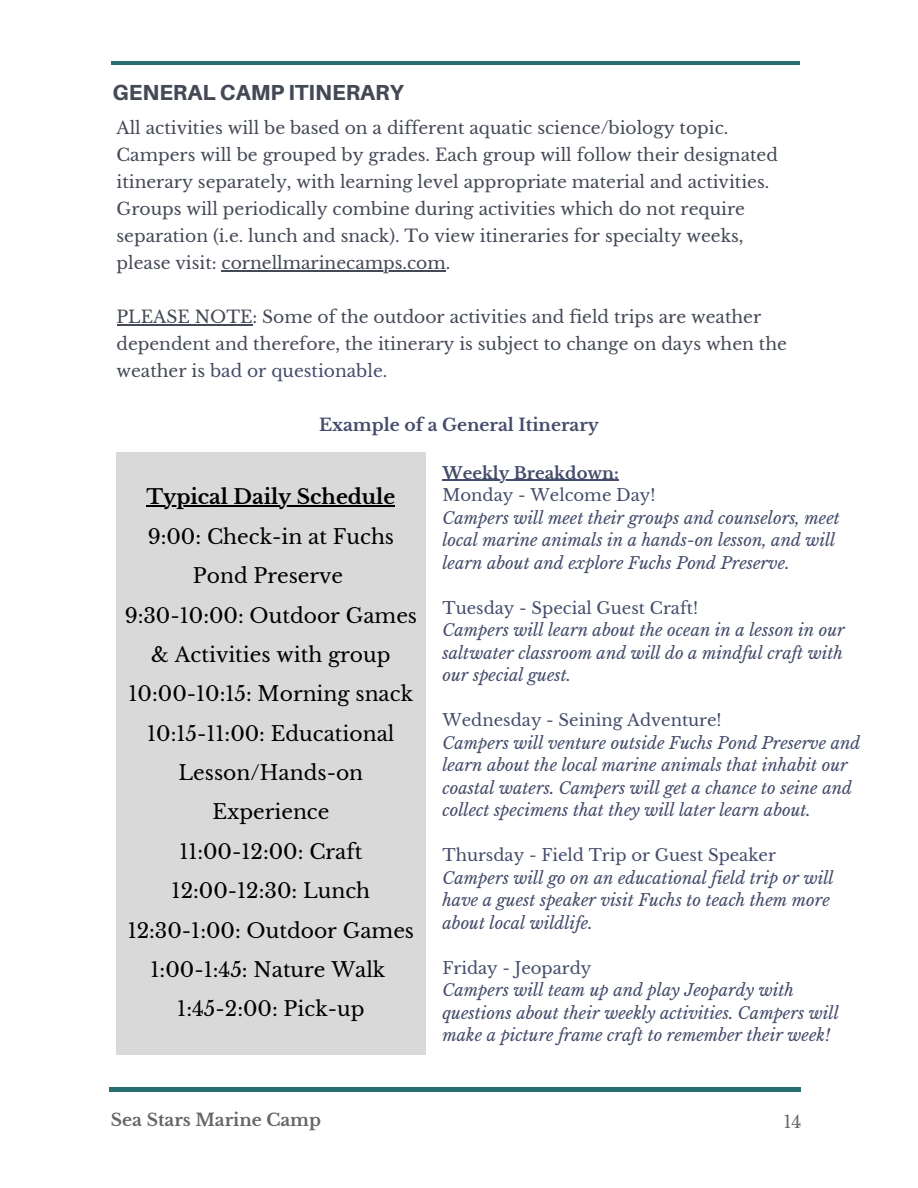
<style>
.page{position:relative;width:918px;height:1188px;background:#fff}
.page>*{position:absolute;margin:0;border:0;box-sizing:border-box;transform-origin:0 0}
.t1{font:800 21.75px "Aileron";color:#444956}
.t2{font:20.25px/39.3px "Libre Baskerville";color:#000;text-align:center}
.t3{font:700 20.25px "Libre Baskerville";color:#000}
.t4{font:17.1px/27px "Libre Baskerville";color:#444956}
.t5{font:700 17.1px "Libre Baskerville";color:#444c6b}
.t6{font:700 17.1px "Libre Baskerville";color:#666}
.t7{font:17.1px "Libre Baskerville";color:#666}
.t8{font:italic 16.5px/22.5px "Libre Baskerville";color:#444c6b}
.t9{font:16.5px "Libre Baskerville";color:#444c6b}
.t10{font:700 16.5px "Libre Baskerville";color:#444c6b}
.s1{color:#444c6b}
</style>
<div class="page">
<hr style="left:111px;top:61px;width:688px;height:4px;background:#286f72">
<hr style="left:109px;top:1088px;width:692px;height:3px;background:#286f72">
<div style="left:117px;top:453px;width:308px;height:602px;background:#d9d9d9"></div>
<hr style="left:146px;top:506px;width:249px;height:1px;background:#000">
<hr style="left:222px;top:271px;width:224px;height:1px;background:#444956">
<hr style="left:117px;top:325px;width:135px;height:1px;background:#444956">
<hr style="left:442px;top:480px;width:177px;height:1px;background:#444c6b">
<h1 class="t1" style="left:113px;top:78px;width:293px">GENERAL CAMP ITINERARY</h1>
<p class="t4" style="left:117px;top:115px;width:663px">All activities will be based on a different aquatic science/biology topic.<br>Campers will be grouped by grades. Each group will follow their designated itinerary separately, with learning level appropriate material and activities.<br>Groups will periodically combine during activities which do not require separation (i.e. lunch and snack). To view itineraries for specialty weeks, please visit: cornellmarinecamps.com.</p>
<p class="t4" style="left:117px;top:304px;width:672px">PLEASE NOTE: Some of the outdoor activities and field trips are weather dependent and therefore, the itinerary is subject to change on days when the weather is <span class="s1">bad or questionable.</span></p>
<p class="t5" style="left:319px;top:415px;width:281px">Example of a General Itinerary</p>
<p class="t3" style="left:146px;top:485px;width:250px">Typical Daily Schedule</p>
<p class="t2" style="left:125px;top:517px;width:294px">9:00: Check-in at Fuchs<br>Pond Preserve<br>9:30-10:00: Outdoor Games &amp; Activities with group<br>10:00-10:15: Morning snack<br>10:15-11:00: Educational<br>Lesson/Hands-on<br>Experience<br>11:00-12:00: Craft<br>12:00-12:30: Lunch<br>12:30-1:00: Outdoor Games<br>1:00-1:45: Nature Walk<br>1:45-2:00: Pick-up</p>
<p class="t10" style="left:442px;top:463px;width:178px">Weekly Breakdown:</p>
<p class="t9" style="left:442px;top:485px;width:215px">Monday - Welcome Day!</p>
<p class="t8" style="left:442px;top:507px;width:399px">Campers will meet their groups and counselors, meet local marine animals in a hands-on lesson, and will learn about and explore Fuchs Pond Preserve.</p>
<p class="t9" style="left:442px;top:598px;width:257px">Tuesday - Special Guest Craft!</p>
<p class="t8" style="left:442px;top:619px;width:404px;text-align:justify">Campers will learn about the ocean in a lesson in our saltwater classroom and will do a mindful craft with our special guest.</p>
<p class="t9" style="left:442px;top:710px;width:281px">Wednesday - Seining Adventure!</p>
<p class="t8" style="left:442px;top:732px;width:420px">Campers will venture outside Fuchs Pond Preserve and learn about the local marine animals that inhabit our coastal waters. Campers will get a chance to seine and collect specimens that they will later learn about.</p>
<p class="t9" style="left:442px;top:845px;width:335px">Thursday - Field Trip or Guest Speaker</p>
<p class="t8" style="left:442px;top:867px;width:393px">Campers will go on an educational field trip or will have a guest speaker visit Fuchs to teach them more about local wildlife.</p>
<p class="t9" style="left:442px;top:958px;width:151px">Friday - Jeopardy</p>
<p class="t8" style="left:442px;top:979px;width:398px">Campers will team up and play Jeopardy with questions about their weekly activities. Campers will make a picture frame craft to remember their week!</p>
<p class="t6" style="left:111px;top:1110px;width:212px">Sea Stars Marine Camp</p>
<p class="t7" style="left:784px;top:1111px;width:19px">14</p>
</div>
